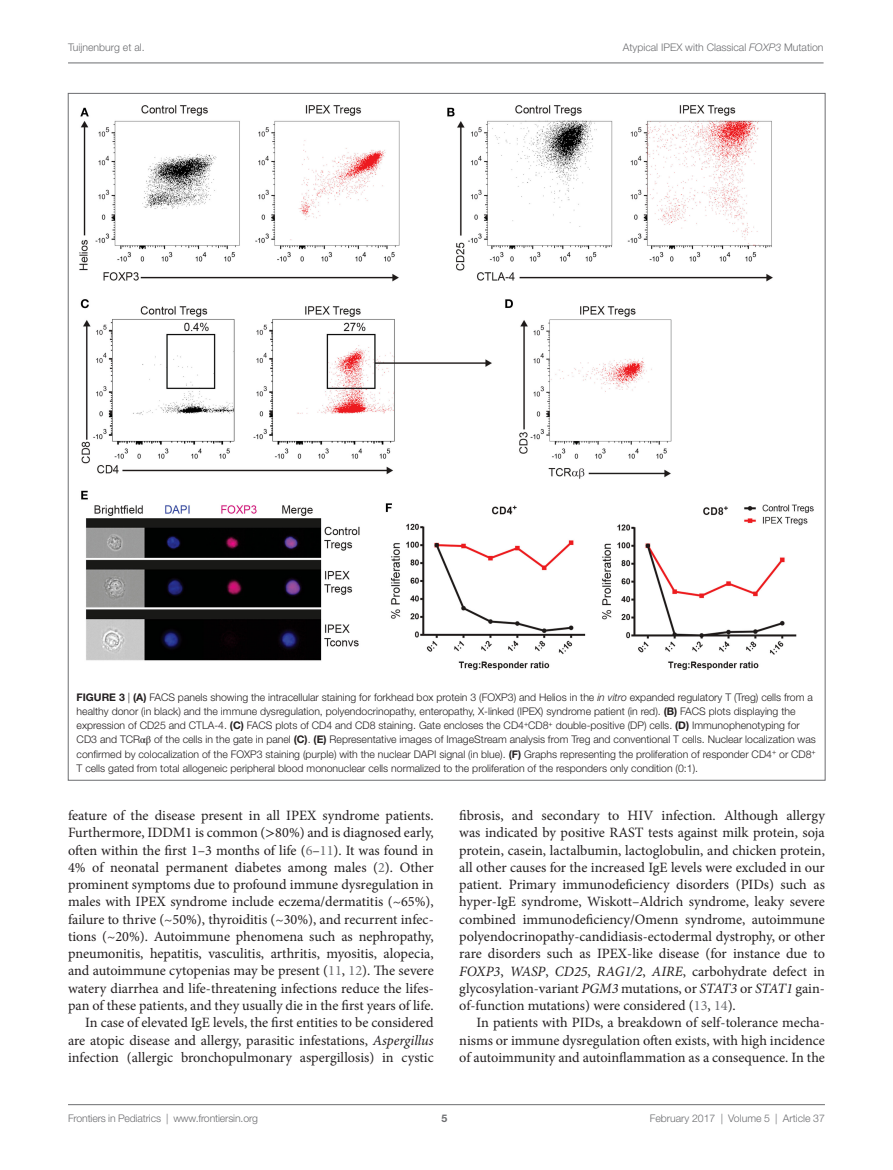
<style>
.page{position:relative;width:893px;height:1170px;background:#fff}
.page>*{position:absolute;margin:0;border:0;box-sizing:border-box;transform-origin:0 0}
.t1{font:14.25px/17.2px "Minion Pro";color:#231f20;text-align:justify}
.t2{font:300 10.5px/14.2px "Helvetica Neue LT Std";color:#231f20}
.t3{font:300 10.5px "Helvetica Neue LT Std";color:#6c6d70}
.t4{font:700 10.5px "Helvetica Neue LT Std";color:#6c6d70}
.s1{font-style:italic}
.s2{font-weight:700}
.s3{font-family:"STIX General";font-weight:400}
.s4{font-family:"STIX General"}
.s5{color:#6c6d70}
</style>
<div class="page">
<img style="left:79px;top:105px;width:735px;height:565px">
<hr style="left:68px;top:1104px;width:757px;height:1px;background:#6c6d70">
<hr style="left:68px;top:63px;width:755px;height:1px;background:#6c6d70">
<p class="t3" style="left:68px;top:41px;width:78px">Tuijnenburg et al.</p>
<p class="t3" style="left:623px;top:41px;width:202px">Atypical IPEX with Classical <span class="s1">FOXP3</span> Mutation</p>
<p class="t2" style="left:77px;top:689px;width:741px"><span class="s2">FIGURE 3</span> | <span class="s2">(A)</span> FACS panels showing the intracellular staining for forkhead box protein 3 (FOXP3) and Helios in the <span class="s1">in vitro</span> expanded regulatory T (Treg) cells from a healthy donor (in black) and the immune dysregulation, polyendocrinopathy, enteropathy, X-linked (IPEX) syndrome patient (in red). <span class="s2">(B)</span> FACS plots displaying the expression of CD25 and CTLA-4. <span class="s2">(C)</span> FACS plots of CD4 and CD8 staining. Gate encloses the CD4<sup>+</sup>CD8<sup>+</sup> double-positive (DP) cells. <span class="s2">(D)</span> Immunophenotyping for CD3 and TCR<span class="s3">αβ</span> of the cells in the gate in panel <span class="s2">(C)</span>. <span class="s2">(E)</span> Representative images of ImageStream analysis from Treg and conventional T cells. Nuclear localization was confirmed by colocalization of the FOXP3 staining (purple) with the nuclear DAPI signal (in blue). <span class="s2">(F)</span> Graphs representing the proliferation of responder CD4<sup>+</sup> or CD8<sup>+ </sup>T cells gated from total allogeneic peripheral blood mononuclear cells normalized to the proliferation of the responders only condition (0:1).</p>
<p class="t1" style="left:68px;top:806px;width:367px;text-align:right">feature of the disease present in all IPEX syndrome patients.<br>Furthermore, IDDM1 is common (<span class="s4">&gt;</span>80%) and is diagnosed early, often within the first 1–3 months of life (<span class="s5">6</span>–<span class="s5">11</span>). It was found in 4% of neonatal permanent diabetes among males (<span class="s5">2</span>). Other prominent symptoms due to profound immune dysregulation in males with IPEX syndrome include eczema/dermatitis (~65%), failure to thrive (~50%), thyroiditis (~30%), and recurrent infec&shy;tions (~20%). Autoimmune phenomena such as nephropathy, pneumonitis, hepatitis, vasculitis, arthritis, myositis, alopecia, and autoimmune cytopenias may be present (<span class="s5">11</span>, <span class="s5">12</span>). The severe watery diarrhea and life-threatening infections reduce the lifes&shy;pan of these patients, and they usually die in the first years of life.<br>In case of elevated IgE levels, the first entities to be considered are atopic disease and allergy, parasitic infestations, <span class="s1">Aspergillus </span>infection (allergic bronchopulmonary aspergillosis) in cystic</p>
<p class="t1" style="left:459px;top:807px;width:367px">fibrosis, and secondary to HIV infection. Although allergy was indicated by positive RAST tests against milk protein, soja protein, casein, lactalbumin, lactoglobulin, and chicken protein, all other causes for the increased IgE levels were excluded in our patient. Primary immunodeficiency disorders (PIDs) such as hyper-IgE syndrome, Wiskott–Aldrich syndrome, leaky severe combined immunodeficiency/Omenn syndrome, autoimmune polyendocrinopathy-candidiasis-ectodermal dystrophy, or other rare disorders such as IPEX-like disease (for instance due to <span class="s1">FOXP3</span>, <span class="s1">WASP</span>, <span class="s1">CD25</span>, <span class="s1">RAG1/2</span>, <span class="s1">AIRE</span>, carbohydrate defect in glycosylation-variant <span class="s1">PGM3</span> mutations, or <span class="s1">STAT3</span> or <span class="s1">STAT1</span> gain&shy;of-function mutations) were considered (<span class="s5">13</span>, <span class="s5">14</span>).</p>
<p class="t1" style="left:459px;top:1014px;width:367px;text-indent:17px">In patients with PIDs, a breakdown of self-tolerance mecha&shy;nisms or immune dysregulation often exists, with high incidence of autoimmunity and autoinflammation as a consequence. In the</p>
<p class="t3" style="left:68px;top:1111px;width:191px">Frontiers in Pediatrics | www.frontiersin.org</p>
<p class="t3" style="left:650px;top:1111px;width:177px">February 2017 | Volume 5 | Article 37</p>
<p class="t4" style="left:441px;top:1111px;width:7px">5</p>
</div>
